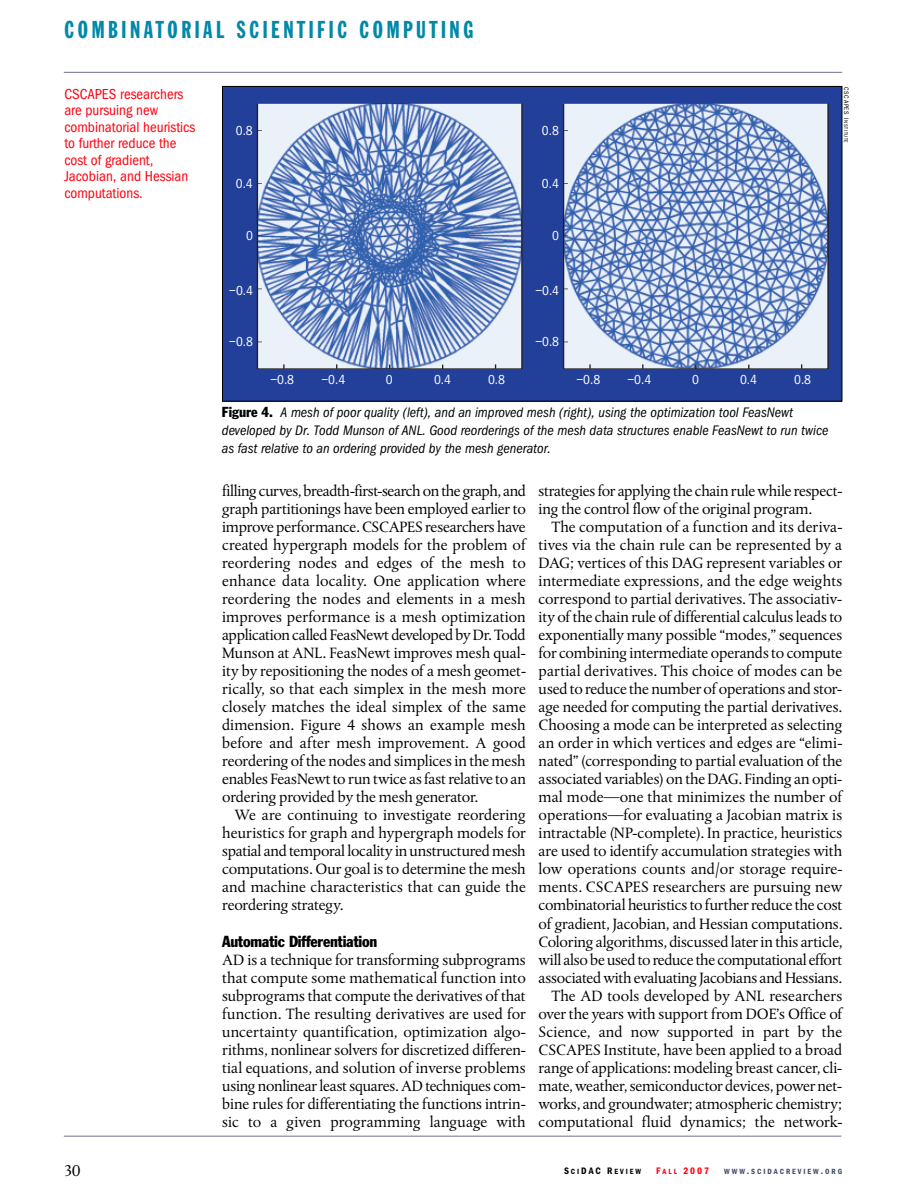
<style>
.page{position:relative;width:906px;height:1200px;background:#fff}
.page>*{position:absolute;margin:0;border:0;box-sizing:border-box;transform-origin:0 0}
.t1{font:24px "Franklin Gothic Extra Cond";letter-spacing:.15em;color:#0288a8}
.t2{font:16.5px "Albertina";color:#000}
.t3{font:15.75px/18px "Albertina";letter-spacing:-.01em;color:#000;text-align:justify}
.t4{font:condensed 15.75px "Franklin Gothic";letter-spacing:-.01em;color:#000}
.t5{font:15px/16.5px "Franklin Got Cd Io P";color:#ff000f}
.t6{font:italic 14.25px/18px "Franklin Got Cd Io P";color:#000}
.t7{font:13.5px "Franklin Got Cd Io P";color:#fff}
.t8{font:600 9.75px "Franklin Got Cd Io P";color:#ff000f}
.t9{font:600 7.8px "Franklin Got Cd Io P";letter-spacing:.25em;color:#3f486d}
.t10{font:600 7.8px "Franklin Got Cd Io P";letter-spacing:.25em;color:#000}
.t11{font:6.75px "Franklin Got Cd Io P";letter-spacing:.1em;color:#000}
.s1{font-size:5.4px}
.s2{font-family:"Franklin Gothic";font-style:normal;font-stretch:condensed}
.s3{font-size:9.75px}
.s4{font-size:7.8px}
</style>
<div class="page">
<hr style="left:64px;top:72px;width:778px;height:1px;background:#6e7192">
<hr style="left:64px;top:1135px;width:777px;height:1px;background:#6e7192">
<div style="left:222px;top:86px;width:620px;height:315px;background:#223f99"></div>
<img style="left:259px;top:105px;width:261px;height:262px">
<div style="left:257px;top:103px;width:265px;height:266px;border:1px solid #231f20"></div>
<img style="left:565px;top:105px;width:261px;height:262px">
<div style="left:563px;top:103px;width:265px;height:266px;border:1px solid #231f20"></div>
<h1 class="t1" style="left:64px;top:21px;width:410px">COMBINATORIAL SCIENTIFIC COMPUTING</h1>
<p class="t5" style="left:64px;top:85px;width:132px">CSCAPES researchers are pursuing new combinatorial heuristics to further reduce the cost of gradient,<br>Jacobian, and Hessian computations.</p>
<p class="t11" style="left:850px;top:87px;width:57px;rotate:90deg">CSCAPES I<span class="s1">NSTITUTE</span></p>
<p class="t7" style="left:236px;top:123px;width:19px">0.8</p>
<p class="t7" style="left:542px;top:123px;width:19px">0.8</p>
<p class="t7" style="left:236px;top:175px;width:19px">0.4</p>
<p class="t7" style="left:542px;top:175px;width:19px">0.4</p>
<p class="t7" style="left:236px;top:282px;width:19px">0.4</p>
<p class="t7" style="left:236px;top:333px;width:19px">0.8</p>
<p class="t7" style="left:277px;top:371px;width:19px">0.8</p>
<p class="t7" style="left:321px;top:371px;width:25px">–0.4</p>
<p class="t7" style="left:386px;top:371px;width:8px">0</p>
<p class="t7" style="left:434px;top:371px;width:19px">0.4</p>
<p class="t7" style="left:488px;top:371px;width:8px">0</p>
<p class="t7" style="left:542px;top:282px;width:19px">0.4</p>
<p class="t7" style="left:542px;top:333px;width:19px">0.8</p>
<p class="t7" style="left:583px;top:371px;width:19px">0.8</p>
<p class="t7" style="left:627px;top:371px;width:25px">–0.4</p>
<p class="t7" style="left:692px;top:371px;width:8px">0</p>
<p class="t7" style="left:740px;top:371px;width:19px">0.4</p>
<p class="t7" style="left:794px;top:371px;width:8px">0</p>
<p class="t6" style="left:222px;top:403px;width:608px"><span class="s2">Figure 4.</span> A mesh of poor quality (left), and an improved mesh (right), using the optimization tool FeasNewt developed by Dr. Todd Munson of ANL. Good reorderings of the mesh data structures enable FeasNewt to run twice as fast relative to an ordering provided by the mesh generator.</p>
<p class="t3" style="left:222px;top:483px;width:305px">filling curves, breadth-first-search on the graph, and graph partitionings have been employed earlier to improve performance. CSCAPES researchers have created hypergraph models for the problem of reordering nodes and edges of the mesh to enhance data locality. One application where reordering the nodes and elements in a mesh improves performance is a mesh optimization application called FeasNewt developed by Dr. Todd Munson at ANL. FeasNewt improves mesh qual&shy;ity by repositioning the nodes of a mesh geomet&shy;rically, so that each simplex in the mesh more closely matches the ideal simplex of the same dimension. Figure 4 shows an example mesh before and after mesh improvement. A good reordering of the nodes and simplices in the mesh enables FeasNewt to run twice as fast relative to an ordering provided by the mesh generator.</p>
<p class="t3" style="left:222px;top:807px;width:305px;text-indent:13px">We are continuing to investigate reordering heuristics for graph and hypergraph models for spatial and temporal locality in unstructured mesh computations. Our goal is to determine the mesh and machine characteristics that can guide the reordering strategy.</p>
<p class="t4" style="left:222px;top:935px;width:157px">Automatic Differentiation</p>
<p class="t3" style="left:222px;top:951px;width:305px">AD is a technique for transforming subprograms that compute some mathematical function into subprograms that compute the derivatives of that function. The resulting derivatives are used for uncertainty quantification, optimization algo&shy;rithms, nonlinear solvers for discretized differen&shy;tial equations, and solution of inverse problems using nonlinear least squares. AD techniques com&shy;bine rules for differentiating the functions intrin&shy;sic to a given programming language with</p>
<p class="t3" style="left:538px;top:483px;width:305px">strategies for applying the chain rule while respect&shy;ing the control flow of the original program.</p>
<p class="t3" style="left:538px;top:519px;width:305px;text-align:right">The computation of a function and its deriva&shy;tives via the chain rule can be represented by a DAG; vertices of this DAG represent variables or intermediate expressions, and the edge weights correspond to partial derivatives. The associativ&shy;ity of the chain rule of differential calculus leads to exponentially many possible “modes,” sequences for combining intermediate operands to compute partial derivatives. This choice of modes can be used to reduce the number of operations and stor&shy;age needed for computing the partial derivatives.<br>Choosing a mode can be interpreted as selecting an order in which vertices and edges are “elimi&shy;nated” (corresponding to partial evaluation of the associated variables) on the DAG. Finding an opti&shy;mal mode—one that minimizes the number of operations—for evaluating a Jacobian matrix is intractable (NP-complete). In practice, heuristics are used to identify accumulation strategies with low operations counts and/or storage require&shy;ments. CSCAPES researchers are pursuing new combinatorial heuristics to further reduce the cost of gradient, Jacobian, and Hessian computations.<br>Coloring algorithms, discussed later in this article, will also be used to reduce the computational effort associated with evaluating Jacobians and Hessians.<br>The AD tools developed by ANL researchers over the years with support from DOE’s Office of Science, and now supported in part by the CSCAPES Institute, have been applied to a broad range of applications: modeling breast cancer, cli&shy;mate, weather, semiconductor devices, power net&shy;works, and groundwater; atmospheric chemistry; computational fluid dynamics; the network-</p>
<p class="t2" style="left:64px;top:1163px;width:18px">30</p>
<p class="t10" style="left:564px;top:1166px;width:79px"><span class="s3">S</span>CI<span class="s3">DAC R</span>EVIEW</p>
<p class="t8" style="left:656px;top:1164px;width:54px">F<span class="s4">ALL</span> 2007</p>
<p class="t9" style="left:724px;top:1166px;width:119px">WWW<span class="s3">.</span>SCIDACREVIEW<span class="s3">.</span>ORG</p>
</div>
